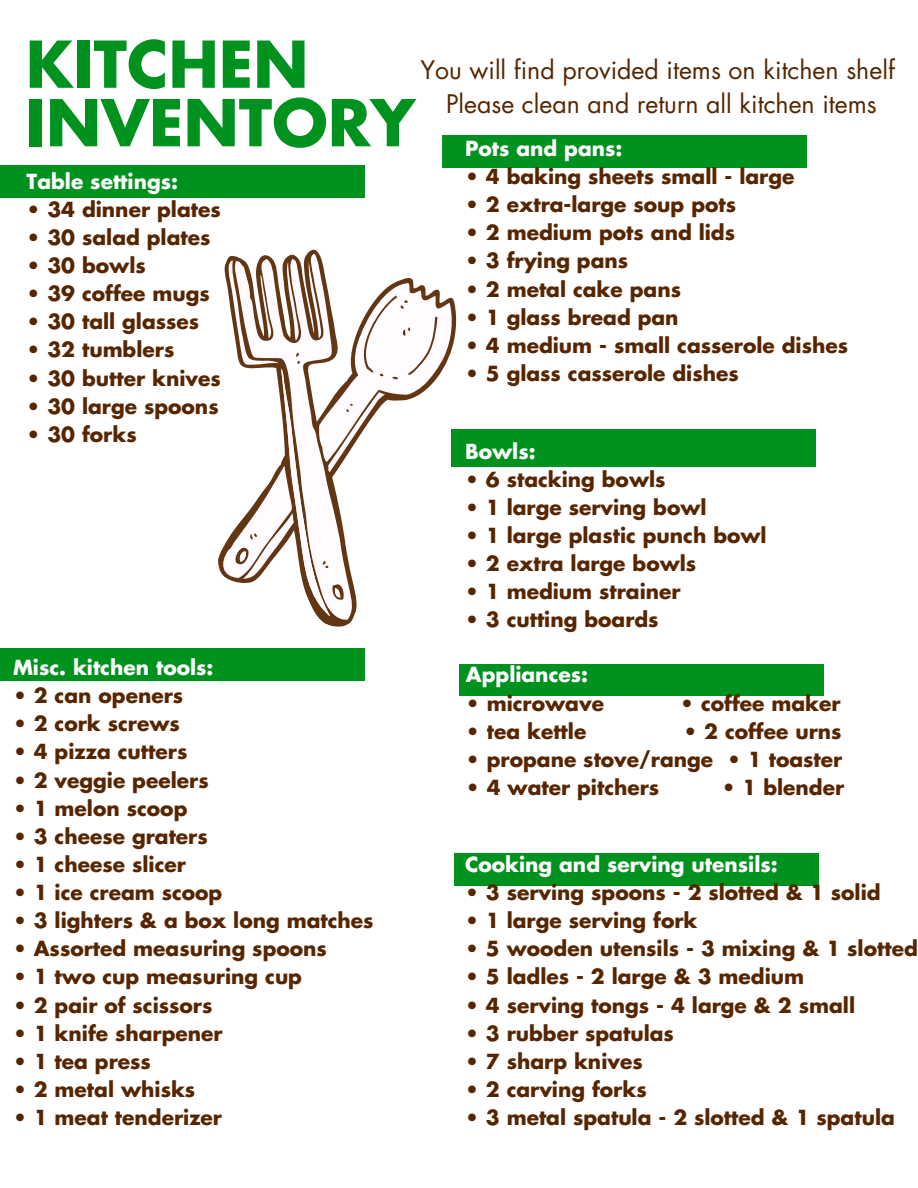
<style>
.page{position:relative;width:918px;height:1188px;background:#fff}
.page>*{position:absolute;margin:0;border:0;box-sizing:border-box;transform-origin:0 0}
.t1{font:700 62.7px/58.5px "Futura Std";color:#00921e}
.t2{font:24.9px "Futura Std";color:#572600}
.t3{font:700 20.25px "Futura Std";color:#572600}
.t4{font:700 20.25px "Futura Std";color:#fffbfe}
</style>
<div class="page">
<div style="left:0;top:166px;width:364px;height:31px;background:#00921e"></div>
<div style="left:455px;top:854px;width:364px;height:31px;background:#00921e"></div>
<div style="left:442px;top:136px;width:365px;height:31px;background:#00921e"></div>
<div style="left:0;top:649px;width:365px;height:31px;background:#00921e"></div>
<div style="left:459px;top:664px;width:365px;height:32px;background:#00921e"></div>
<div style="left:451px;top:429px;width:365px;height:37px;background:#00921e"></div>
<svg style="left:224px;top:249px;width:257px;height:378px"></svg>
<svg style="left:218px;top:368px;width:193px;height:248px"></svg>
<p class="t1" style="left:26px;top:38px;width:391px">KITCHEN<br>INVENTORY</p>
<p class="t4" style="left:27px;top:172px;width:153px">Table settings:</p>
<p class="t3" style="left:27px;top:200px;width:196px">• 34 dinner plates</p>
<p class="t3" style="left:27px;top:228px;width:185px">• 30 salad plates</p>
<p class="t3" style="left:27px;top:256px;width:121px">• 30 bowls</p>
<p class="t3" style="left:27px;top:284px;width:185px">• 39 coffee mugs</p>
<p class="t3" style="left:27px;top:313px;width:174px">• 30 tall glasses</p>
<p class="t3" style="left:27px;top:341px;width:149px">• 32 tumblers</p>
<p class="t3" style="left:27px;top:369px;width:196px">• 30 butter knives</p>
<p class="t3" style="left:27px;top:397px;width:194px">• 30 large spoons</p>
<p class="t3" style="left:27px;top:425px;width:112px">• 30 forks</p>
<p class="t2" style="left:420px;top:59px;width:476px">You will find provided items on kitchen shelf</p>
<p class="t2" style="left:446px;top:93px;width:432px">Please clean and return all kitchen items</p>
<p class="t4" style="left:465px;top:139px;width:159px">Pots and pans:</p>
<p class="t3" style="left:465px;top:167px;width:331px">• 4 baking sheets small - large</p>
<p class="t3" style="left:465px;top:196px;width:273px">• 2 extra-large soup pots</p>
<p class="t3" style="left:465px;top:224px;width:272px">• 2 medium pots and lids</p>
<p class="t3" style="left:465px;top:252px;width:165px">• 3 frying pans</p>
<p class="t3" style="left:465px;top:280px;width:218px">• 2 metal cake pans</p>
<p class="t3" style="left:465px;top:308px;width:215px">• 1 glass bread pan</p>
<p class="t3" style="left:465px;top:336px;width:385px">• 4 medium - small casserole dishes</p>
<p class="t3" style="left:465px;top:364px;width:275px">• 5 glass casserole dishes</p>
<p class="t4" style="left:465px;top:442px;width:72px">Bowls:</p>
<p class="t3" style="left:465px;top:470px;width:202px">• 6 stacking bowls</p>
<p class="t3" style="left:465px;top:498px;width:243px">• 1 large serving bowl</p>
<p class="t3" style="left:465px;top:526px;width:303px">• 1 large plastic punch bowl</p>
<p class="t3" style="left:465px;top:555px;width:233px">• 2 extra large bowls</p>
<p class="t3" style="left:465px;top:583px;width:217px">• 1 medium strainer</p>
<p class="t3" style="left:465px;top:611px;width:195px">• 3 cutting boards</p>
<p class="t4" style="left:13px;top:658px;width:202px">Misc. kitchen tools:</p>
<p class="t3" style="left:13px;top:686px;width:172px">• 2 can openers</p>
<p class="t3" style="left:13px;top:715px;width:168px">• 2 cork screws</p>
<p class="t3" style="left:13px;top:743px;width:176px">• 4 pizza cutters</p>
<p class="t3" style="left:13px;top:771px;width:197px">• 2 veggie peelers</p>
<p class="t3" style="left:13px;top:799px;width:176px">• 1 melon scoop</p>
<p class="t3" style="left:13px;top:827px;width:196px">• 3 cheese graters</p>
<p class="t3" style="left:13px;top:855px;width:174px">• 1 cheese slicer</p>
<p class="t3" style="left:13px;top:883px;width:211px">• 1 ice cream scoop</p>
<p class="t3" style="left:13px;top:911px;width:362px">• 3 lighters &amp; a box long matches</p>
<p class="t3" style="left:13px;top:940px;width:315px">• Assorted measuring spoons</p>
<p class="t3" style="left:13px;top:968px;width:291px">• 1 two cup measuring cup</p>
<p class="t3" style="left:13px;top:996px;width:201px">• 2 pair of scissors</p>
<p class="t3" style="left:13px;top:1024px;width:211px">• 1 knife sharpener</p>
<p class="t3" style="left:13px;top:1052px;width:139px">• 1 tea press</p>
<p class="t3" style="left:13px;top:1080px;width:184px">• 2 metal whisks</p>
<p class="t3" style="left:13px;top:1108px;width:211px">• 1 meat tenderizer</p>
<p class="t4" style="left:466px;top:666px;width:124px">Appliances:</p>
<p class="t3" style="left:466px;top:694px;width:140px">• microwave</p>
<p class="t3" style="left:680px;top:694px;width:162px">• coffee maker</p>
<p class="t3" style="left:466px;top:722px;width:122px">• tea kettle</p>
<p class="t3" style="left:683px;top:722px;width:160px">• 2 coffee urns</p>
<p class="t3" style="left:466px;top:750px;width:378px">• propane stove/range • 1 toaster</p>
<p class="t3" style="left:466px;top:778px;width:195px">• 4 water pitchers</p>
<p class="t3" style="left:722px;top:778px;width:124px">• 1 blender</p>
<p class="t4" style="left:465px;top:855px;width:314px">Cooking and serving utensils:</p>
<p class="t3" style="left:465px;top:883px;width:417px">• 3 serving spoons - 2 slotted &amp; 1 solid</p>
<p class="t3" style="left:465px;top:911px;width:234px">• 1 large serving fork</p>
<p class="t3" style="left:465px;top:940px;width:454px">• 5 wooden utensils - 3 mixing &amp; 1 slotted</p>
<p class="t3" style="left:465px;top:968px;width:341px">• 5 ladles - 2 large &amp; 3 medium</p>
<p class="t3" style="left:465px;top:996px;width:392px">• 4 serving tongs - 4 large &amp; 2 small</p>
<p class="t3" style="left:465px;top:1024px;width:210px">• 3 rubber spatulas</p>
<p class="t3" style="left:465px;top:1052px;width:179px">• 7 sharp knives</p>
<p class="t3" style="left:465px;top:1080px;width:183px">• 2 carving forks</p>
<p class="t3" style="left:465px;top:1108px;width:431px">• 3 metal spatula - 2 slotted &amp; 1 spatula</p>
</div>
